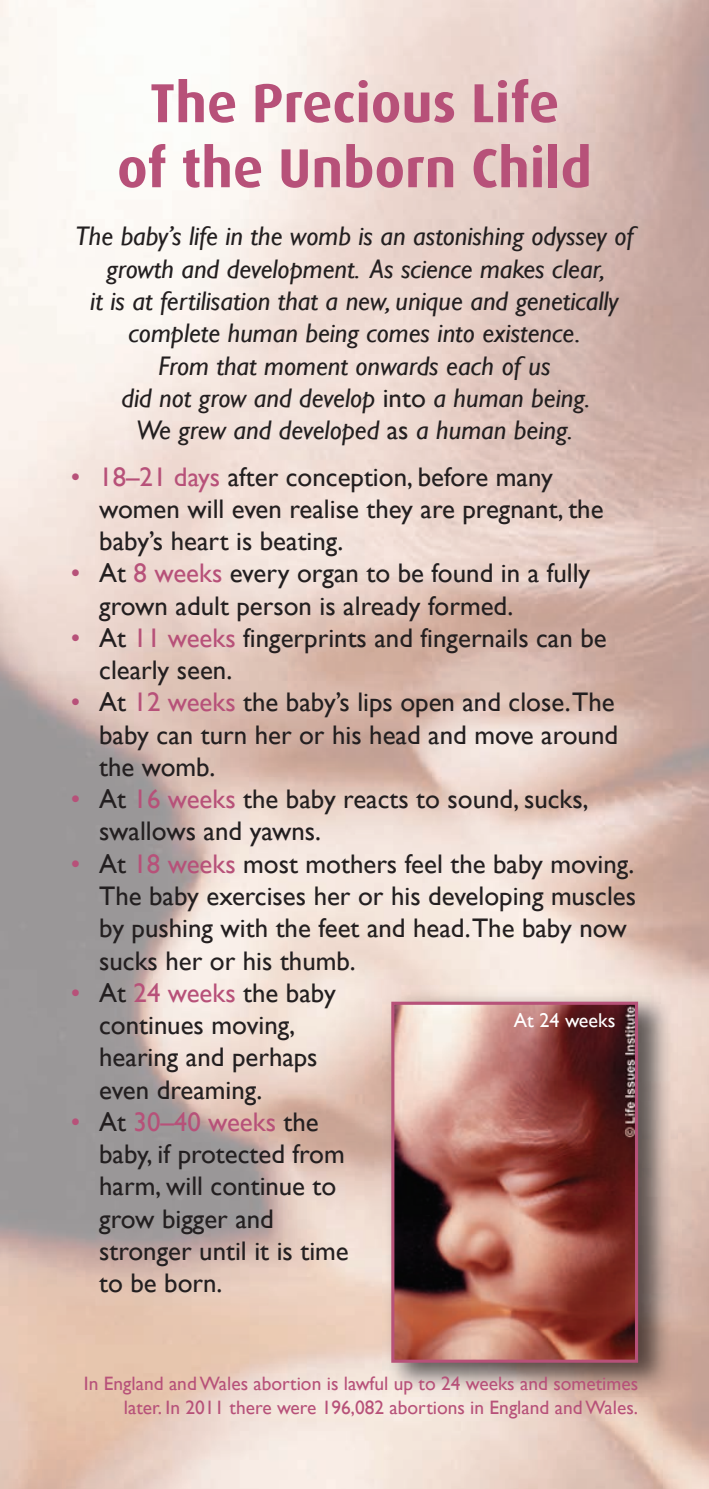
<style>
.page{position:relative;width:709px;height:1489px;background:#fff}
.page>*{position:absolute;margin:0;border:0;box-sizing:border-box;transform-origin:0 0}
.t1{font:700 55px/65px "Dax";color:#b75179;text-align:center}
.t2{font:27px/32.2px "Gill Sans";color:#231f20}
.t3{font:italic 27px/32.2px "Gill Sans";color:#231f20;text-align:center}
.t4{font:20px "Gill Sans";color:#fff}
.t5{font:19.5px/23.2px "Gill Sans";color:#b75179;text-align:right}
.s1{font-style:normal}
.s2{color:#b75179}
</style>
<div class="page">
<img style="left:382px;top:985px;width:295px;height:410px">
<img style="left:395px;top:1005px;width:239px;height:353px">
<div style="left:391px;top:1001px;width:247px;height:361px;border:3px solid #b75179"></div>
<h1 class="t1" style="left:117px;top:77px;width:476px">The Precious Life<br>of the Unborn Child</h1>
<p class="t3" style="left:75px;top:220px;width:560px">The baby’s life in the womb is an astonishing odyssey of growth and development. As science makes clear,<br>it is at fertilisation that a new, unique and genetically complete human being comes into existence.<br>From that moment onwards each of us<br>did not grow and develop <span class="s1">into</span> a human being.<br>We grew and developed <span class="s1">as</span> a human being.</p>
<p class="t2" style="left:99px;top:460px;width:506px;text-indent:-28px"><span class="s2">• 18–21 days</span> after conception, before many women will even realise they are pregnant, the baby’s heart is beating.</p>
<p class="t2" style="left:99px;top:556px;width:492px;text-indent:-28px"><span class="s2">•</span> At <span class="s2">8 weeks</span> every organ to be found in a fully grown adult person is already formed.</p>
<p class="t2" style="left:99px;top:621px;width:509px;text-indent:-28px"><span class="s2">•</span> At <span class="s2">11 weeks</span> fingerprints and fingernails can be clearly seen.</p>
<p class="t2" style="left:99px;top:685px;width:520px;text-indent:-28px"><span class="s2">•</span> At <span class="s2">12 weeks</span> the baby’s lips open and close.The baby can turn her or his head and move around the womb.</p>
<p class="t2" style="left:99px;top:782px;width:491px;text-indent:-28px"><span class="s2">•</span> At <span class="s2">16 weeks</span> the baby reacts to sound, sucks, swallows and yawns.</p>
<p class="t2" style="left:99px;top:847px;width:538px;text-indent:-28px"><span class="s2">•</span> At <span class="s2">18 weeks</span> most mothers feel the baby moving.<br>The baby exercises her or his developing muscles by pushing with the feet and head.The baby now sucks her or his thumb.</p>
<p class="t2" style="left:99px;top:976px;width:238px;text-indent:-28px"><span class="s2">•</span> At <span class="s2">24 weeks</span> the baby continues moving, hearing and perhaps even dreaming.</p>
<p class="t2" style="left:99px;top:1105px;width:251px;text-indent:-28px"><span class="s2">•</span> At <span class="s2">30–40 weeks</span> the baby, if protected from harm, will continue to grow bigger and stronger until it is time to be born.</p>
<p class="t4" style="left:514px;top:1007px;width:103px">At 24 weeks</p>
<p class="t5" style="left:84px;top:1371px;width:555px">In England and Wales abortion is lawful up to 24 weeks and sometimes later. In 2011 there were 196,082 abortions in England and Wales.</p>
</div>
